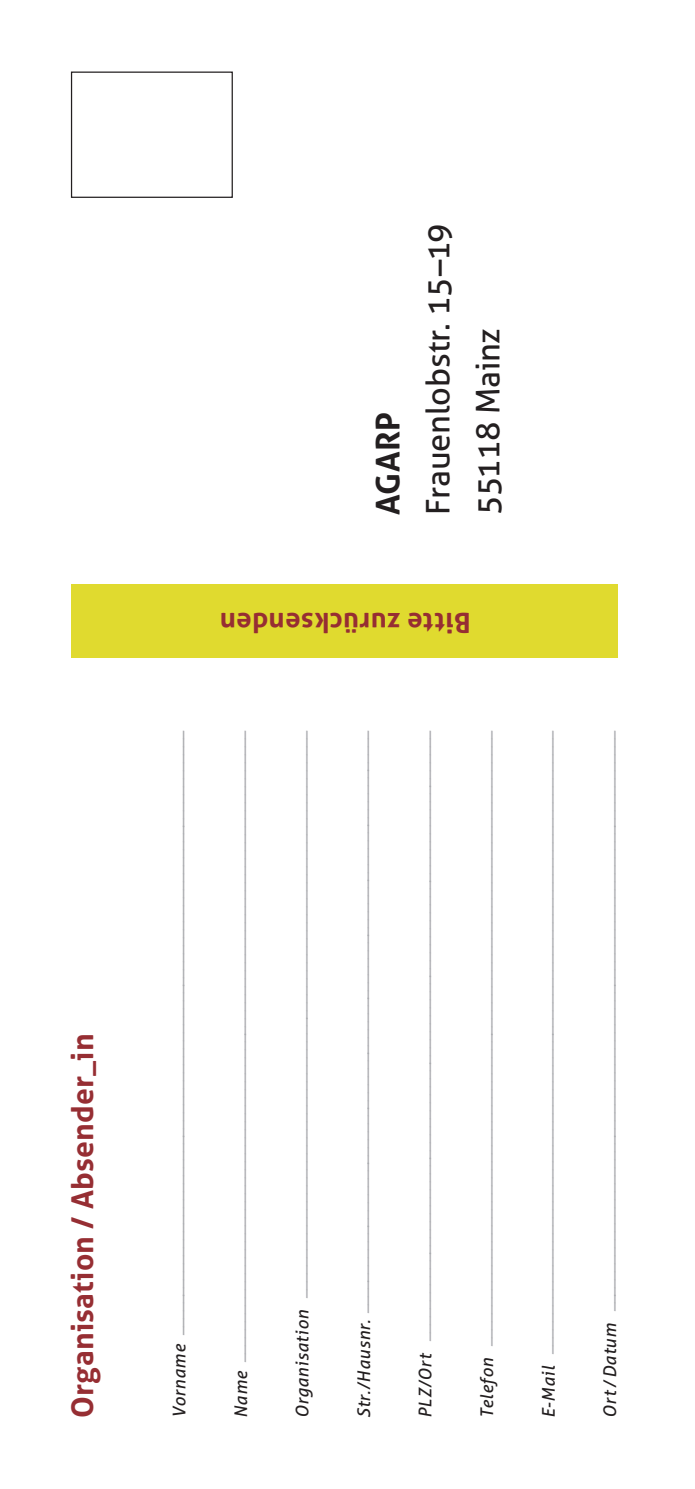
<style>
.page{position:relative;width:695px;height:1489px;background:#fff}
.page>*{position:absolute;margin:0;border:0;box-sizing:border-box;transform-origin:0 0}
.t1{font:32.5px/50px "Aller";letter-spacing:-.005em;color:#231f20}
.t2{font:700 32.5px "Aller";letter-spacing:.01em;color:#231f20}
.t3{font:700 30px "Aller";letter-spacing:.01em;color:#962e33}
.t4{font:700 27.5px "Aller";letter-spacing:.015em;color:#962e33}
.t5{font:italic 17.5px "Aller";letter-spacing:.03em;color:#a8a9ad}
.s1{color:#231f20}
</style>
<div class="page">
<div style="left:71px;top:71px;width:162px;height:127px;border:1px solid #231f20"></div>
<div style="left:71px;top:584px;width:546px;height:74px;background:#e0da2f"></div>
<h2 class="t3" style="left:64px;top:1417px;width:386px;rotate:-90deg">Organisation / Absender_in</h2>
<h1 class="t2" style="left:367px;top:514px;width:104px;rotate:-90deg">AGARP</h1>
<h1 class="t1" style="left:412px;top:514px;width:292px;rotate:-90deg">Frauenlobstr. 15–19<br>55118 Mainz</h1>
<h3 class="t4" style="left:470px;top:639px;width:252px;rotate:-180deg">Bitte zurücksenden</h3>
<p class="t5" style="left:166px;top:1417px;width:689px;rotate:-90deg"><span class="s1">Vorname</span> ____________________________________________________________________________</p>
<p class="t5" style="left:227px;top:1417px;width:689px;rotate:-90deg"><span class="s1">Name</span> _______________________________________________________________________________</p>
<p class="t5" style="left:289px;top:1417px;width:689px;rotate:-90deg"><span class="s1">Organisation</span> _______________________________________________________________________</p>
<p class="t5" style="left:350px;top:1417px;width:689px;rotate:-90deg"><span class="s1">Str./Hausnr.</span> __________________________________________________________________________</p>
<p class="t5" style="left:412px;top:1417px;width:689px;rotate:-90deg"><span class="s1">PLZ/Ort</span> _____________________________________________________________________________</p>
<p class="t5" style="left:474px;top:1417px;width:689px;rotate:-90deg"><span class="s1">Telefon</span> _____________________________________________________________________________</p>
<p class="t5" style="left:535px;top:1417px;width:689px;rotate:-90deg"><span class="s1">E-Mail</span> ______________________________________________________________________________</p>
<p class="t5" style="left:597px;top:1417px;width:689px;rotate:-90deg"><span class="s1">Ort / Datum</span> _________________________________________________________________________</p>
</div>
